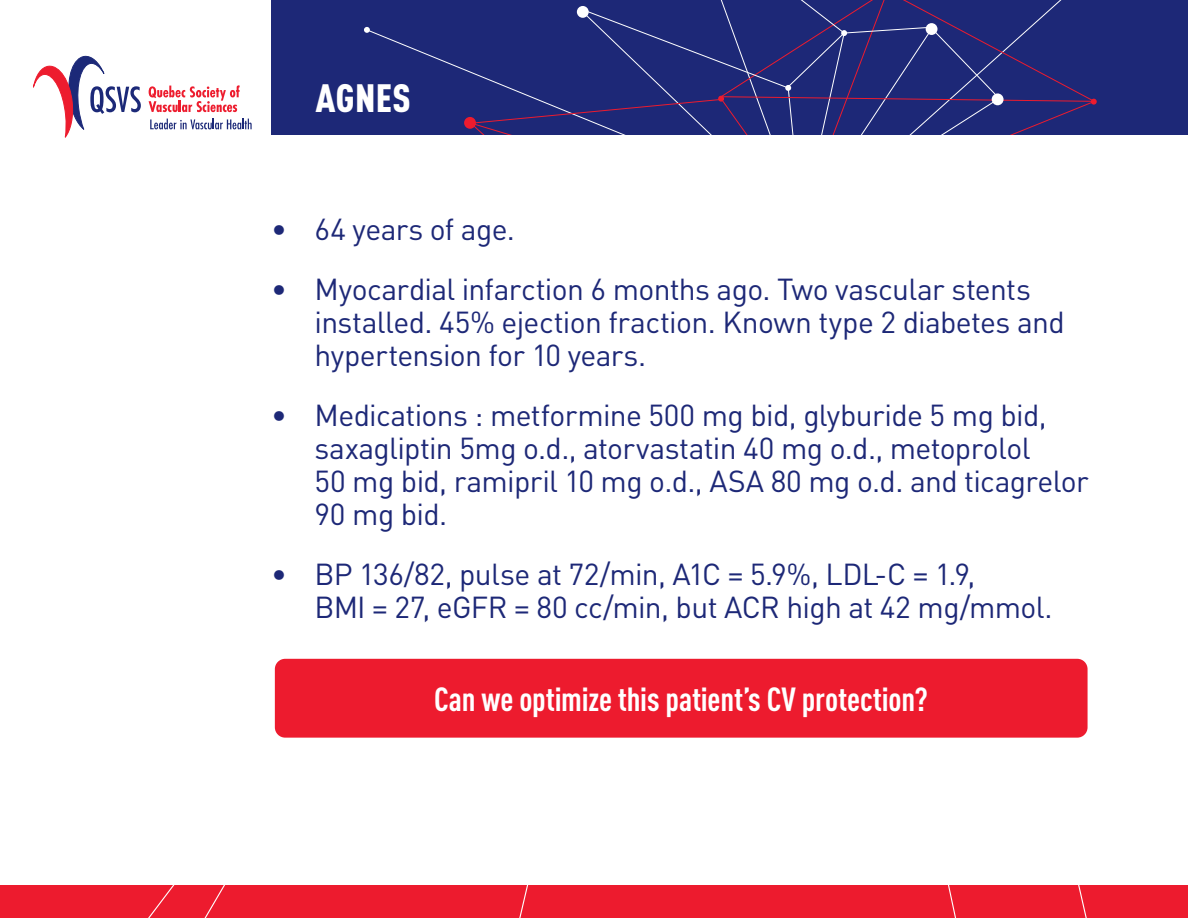
<style>
.page{position:relative;width:1188px;height:918px;background:#fff}
.page>*{position:absolute;margin:0;border:0;box-sizing:border-box;transform-origin:0 0}
.t1{font:900 condensed 39px "DINOT";letter-spacing:.01em;color:#fff}
.t2{font:700 condensed 33px "DINOT";letter-spacing:-.005em;color:#fff}
.t3{font:30px/33px "DINOT";letter-spacing:-.02em;color:#1d2877}
</style>
<div class="page">
<div style="left:256px;top:0;width:932px;height:135px;background:#1d2877"></div>
<div style="left:0;top:0;width:271px;height:166px;background:#fff"></div>
<div style="left:0;top:886px;width:1188px;height:32px;background:#ed1b2e"></div>
<svg style="left:364px;top:0;width:733px;height:135px"></svg>
<svg style="left:591px;top:98px;width:408px;height:37px"></svg>
<div style="left:992px;top:93px;width:12px;height:12px;background:#fff;border-radius:50%"></div>
<svg style="left:150px;top:119px;width:102px;height:10px"></svg>
<svg style="left:149px;top:85px;width:91px;height:27px"></svg>
<svg style="left:33px;top:56px;width:108px;height:82px"></svg>
<div style="left:275px;top:659px;width:813px;height:79px;background:#ed1b2e;border-radius:10px"></div>
<h1 class="t1" style="left:316px;top:74px;width:97px">AGNES</h1>
<p class="t3" style="left:271px;top:211px;width:245px">• 64 years of age.</p>
<p class="t3" style="left:315px;top:271px;width:752px;text-indent:-44px">• Myocardial infarction 6 months ago. Two vascular stents installed. 45% ejection fraction. Known type 2 diabetes and hypertension for 10 years.</p>
<p class="t3" style="left:315px;top:397px;width:776px;text-indent:-44px">• Medications : metformine 500 mg bid, glyburide 5 mg bid, saxagliptin 5mg o.d., atorvastatin 40 mg o.d., metoprolol<br>50 mg bid, ramipril 10 mg o.d., ASA 80 mg o.d. and ticagrelor 90 mg bid.</p>
<p class="t3" style="left:315px;top:556px;width:740px;text-indent:-44px">• BP 136/82, pulse at 72/min, A1C = 5.9%, LDL-C = 1.9,<br>BMI = 27, eGFR = 80 cc/min, but ACR high at 42 mg/mmol.</p>
<p class="t2" style="left:434px;top:679px;width:495px">Can we optimize this patient’s CV protection?</p>
</div>
